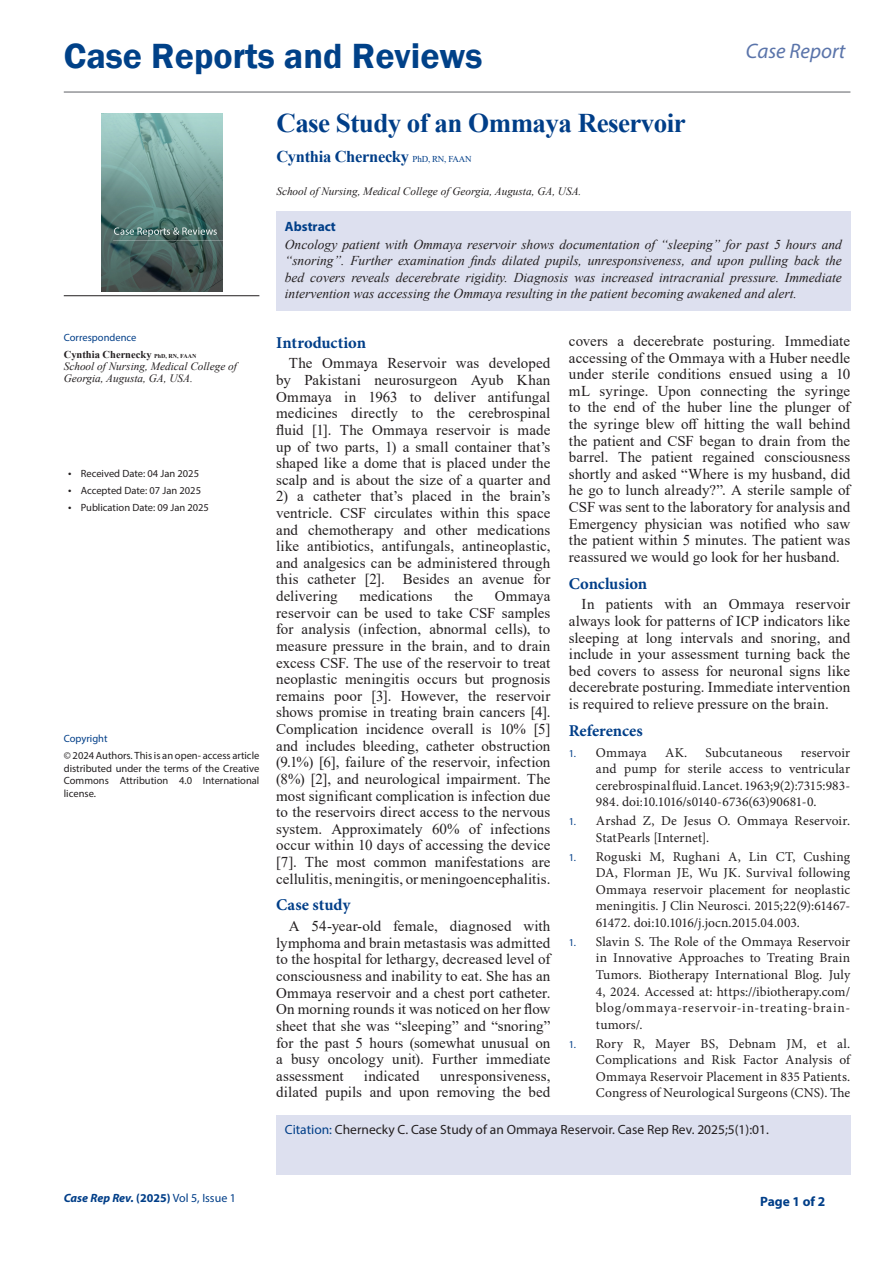
<style>
.page{position:relative;width:893px;height:1263px;background:#fff}
.page>*{position:absolute;margin:0;border:0;box-sizing:border-box;transform-origin:0 0}
.t1{font:600 36px "Franklin Gothic";color:#004188}
.t2{font:700 27px "Times New Roman";letter-spacing:-.02em;color:#003e88}
.t3{font:italic 21px "Myriad Pro";color:#5a74aa}
.t4{font:700 16.5px "Minion Pro";letter-spacing:-.005em;color:#003e88}
.t5{font:700 16.5px "Times New Roman";letter-spacing:-.02em;color:#003e88}
.t6{font:15px/16.6px "Times New Roman";letter-spacing:.005em;color:#231f20;text-align:justify}
.t7{font:13.5px/16.6px "Minion Pro";letter-spacing:.01em;color:#231f20;text-align:justify}
.t8{font:italic 13.5px/16.2px "Times New Roman";color:#231f20;text-align:justify}
.t9{font:700 13.5px "Myriad Pro";color:#003e88}
.t10{font:13.35px "Myriad Pro";color:#231f20}
.t11{font:italic 700 12px "Myriad Pro";letter-spacing:-.005em;color:#003e88}
.t12{font:italic 11.25px/12px "Times New Roman";color:#231f20}
.t13{font:10.5px/12.6px "Myriad Pro";color:#231f20;text-align:justify}
.t14{font:700 10.5px "Times New Roman";color:#231f20}
.t15{font:10.5px "Myriad Pro";color:#003e88}
.s1{font-weight:400;font-size:9px}
.s2{font-size:6px}
.s3{font-size:12px}
.s4{font-family:"Myriad Pro";font-size:10.5px;color:#003e88}
.s5{color:#003e88}
.s6{font-style:normal}
.s7{font-weight:400;font-style:normal}
</style>
<div class="page">
<div style="left:276px;top:1115px;width:574px;height:60px;background:#dde0ef"></div>
<img style="left:101px;top:114px;width:121px;height:178px">
<hr style="left:64px;top:295px;width:195px;height:1px;background:#231f20">
<hr style="left:64px;top:91px;width:786px;height:2px;background:#939598">
<div style="left:276px;top:211px;width:574px;height:100px;background:#dde0ef"></div>
<h1 class="t1" style="left:64px;top:34px;width:420px">Case Reports and Reviews</h1>
<p class="t2" style="left:276px;top:104px;width:411px">Case Study of an Ommaya Reservoir</p>
<p class="t5" style="left:276px;top:144px;width:197px">Cynthia Chernecky <span class="s1">PhD, RN, FAAN</span></p>
<p class="t12" style="left:276px;top:185px;width:306px">School of Nursing, Medical College of Georgia, Augusta, GA, USA.</p>
<h3 class="t3" style="left:746px;top:38px;width:101px">Case Report</h3>
<p class="t15" style="left:64px;top:331px;width:74px">Correspondence</p>
<p class="t14" style="left:64px;top:347px;width:134px">Cynthia Chernecky <span class="s2">PhD, RN, FAAN</span></p>
<p class="t12" style="left:64px;top:360px;width:175px">School of Nursing, Medical College of<br>Georgia, Augusta, GA, USA.</p>
<p class="t13" style="left:68px;top:467px;width:133px"><span class="s3">•</span> Received Date: 04 Jan 2025</p>
<p class="t13" style="left:68px;top:484px;width:135px"><span class="s3">•</span> Accepted Date: 07 Jan 2025</p>
<p class="t13" style="left:68px;top:501px;width:142px"><span class="s3">•</span> Publication Date: 09 Jan 2025</p>
<p class="t15" style="left:64px;top:732px;width:45px">Copyright</p>
<p class="t13" style="left:64px;top:749px;width:197px">© 2024 Authors. This is an open- access article distributed under the terms of the Creative Commons Attribution 4.0 International license.</p>
<p class="t9" style="left:285px;top:217px;width:53px">Abstract</p>
<p class="t8" style="left:285px;top:236px;width:559px">Oncology patient with Ommaya reservoir shows documentation of “sleeping” for past 5 hours and “snoring”. Further examination finds dilated pupils, unresponsiveness, and upon pulling back the bed covers reveals decerebrate rigidity. Diagnosis was increased intracranial pressure. Immediate intervention was accessing the Ommaya resulting in the patient becoming awakened and alert.</p>
<p class="t4" style="left:276px;top:331px;width:91px">Introduction</p>
<p class="t6" style="left:276px;top:355px;width:276px;text-indent:13px">The Ommaya Reservoir was developed by Pakistani neurosurgeon Ayub Khan Ommaya in 1963 to deliver antifungal medicines directly to the cerebrospinal fluid [1]. The Ommaya reservoir is made up of two parts, 1) a small container that’s shaped like a dome that is placed under the scalp and is about the size of a quarter and</p>
<p class="t6" style="left:276px;top:487px;width:276px">2) a catheter that’s placed in the brain’s ventricle. CSF circulates within this space and chemotherapy and other medications like antibiotics, antifungals, antineoplastic, and analgesics can be administered through this catheter [2]. Besides an avenue for delivering</p>
<p class="t6" style="left:359px;top:587px;width:75px">medications</p>
<p class="t6" style="left:454px;top:587px;width:20px">the</p>
<p class="t6" style="left:276px;top:587px;width:276px;text-indent:219px">Ommaya reservoir can be used to take CSF samples for analysis (infection, abnormal cells), to measure pressure in the brain, and to drain excess CSF. The use of the reservoir to treat neoplastic meningitis occurs but prognosis remains poor [3]. However, the reservoir shows promise in treating brain cancers [4].<br>Complication incidence overall is 10% [5] and includes bleeding, catheter obstruction (9.1%) [6], failure of the reservoir, infection (8%) [2], and neurological impairment. The most significant complication is infection due to the reservoirs direct access to the nervous system. Approximately 60% of infections occur within 10 days of accessing the device [7]. The most common manifestations are cellulitis, meningitis, or meningoencephalitis.</p>
<p class="t4" style="left:276px;top:893px;width:76px">Case study</p>
<p class="t6" style="left:276px;top:917px;width:276px;text-indent:13px">A 54-year-old female, diagnosed with lymphoma and brain metastasis was admitted to the hospital for lethargy, decreased level of consciousness and inability to eat. She has an Ommaya reservoir and a chest port catheter.<br>On morning rounds it was noticed on her flow sheet that she was “sleeping” and “snoring” for the past 5 hours (somewhat unusual on a busy oncology unit). Further immediate assessment</p>
<p class="t6" style="left:276px;top:1067px;width:276px;text-align:right">unresponsiveness,<br>dilated pupils and upon removing the bed</p>
<p class="t6" style="left:364px;top:1067px;width:57px">indicated</p>
<p class="t6" style="left:569px;top:332px;width:283px">covers a decerebrate posturing. Immediate accessing of the Ommaya with a Huber needle under sterile conditions ensued using a 10 mL syringe. Upon connecting the syringe to the end of the huber line the plunger of the syringe blew off hitting the wall behind the patient and CSF began to drain from the barrel. The patient regained consciousness shortly and asked “Where is my husband, did he go to lunch already?”. A sterile sample of CSF was sent to the laboratory for analysis and Emergency physician was notified who saw the patient within 5 minutes. The patient was reassured we would go look for her husband.</p>
<p class="t4" style="left:569px;top:572px;width:80px">Conclusion</p>
<p class="t6" style="left:569px;top:595px;width:283px;text-indent:13px">In patients with an Ommaya reservoir always look for patterns of ICP indicators like sleeping at long intervals and snoring, and include in your assessment turning back the bed covers to assess for neuronal signs like decerebrate posturing. Immediate intervention is required to relieve pressure on the brain.</p>
<p class="t4" style="left:569px;top:719px;width:75px">References</p>
<p class="t7" style="left:569px;top:744px;width:79px"><span class="s4">1.</span> Ommaya</p>
<p class="t7" style="left:665px;top:744px;width:119px">AK. Subcutaneous</p>
<p class="t7" style="left:596px;top:744px;width:256px;text-indent:205px">reservoir and pump for sterile access to ventricular cerebrospinal fluid. Lancet. 1963;9(2):7315:983- 984. doi:10.1016/s0140-6736(63)90681-0.</p>
<p class="t7" style="left:596px;top:812px;width:256px;text-indent:-27px"><span class="s4">1.</span> Arshad Z, De Jesus O. Ommaya Reservoir.<br>StatPearls [Internet].</p>
<p class="t7" style="left:596px;top:848px;width:256px;text-indent:-27px"><span class="s4">1.</span> Roguski M, Rughani A, Lin CT, Cushing DA, Florman JE, Wu JK. Survival following Ommaya reservoir placement for neoplastic meningitis. J Clin Neurosci. 2015;22(9):61467- 61472. doi:10.1016/j.jocn.2015.04.003.</p>
<p class="t7" style="left:596px;top:933px;width:256px;text-indent:-27px"><span class="s4">1.</span> Slavin S. The Role of the Ommaya Reservoir in Innovative Approaches to Treating Brain Tumors. Biotherapy International Blog. July 4, 2024. Accessed at: https://ibiotherapy.com/ blog/ommaya-reservoir-in-treating-brain&shy;tumors/.</p>
<p class="t7" style="left:596px;top:1035px;width:256px;text-indent:-27px"><span class="s4">1.</span> Rory R, Mayer BS, Debnam JM, et al.<br>Complications and Risk Factor Analysis of Ommaya Reservoir Placement in 835 Patients.<br>Congress of Neurological Surgeons (CNS). The</p>
<p class="t10" style="left:285px;top:1121px;width:485px"><span class="s5">Citation:</span> Chernecky C. Case Study of an Ommaya Reservoir. Case Rep Rev. 2025;5(1):01.</p>
<p class="t11" style="left:64px;top:1190px;width:174px">Case Rep Rev. <span class="s6">(2025)</span> <span class="s7">Vol 5, Issue 1</span></p>
<p class="t9" style="left:760px;top:1192px;width:67px">Page 1 of 2</p>
</div>
